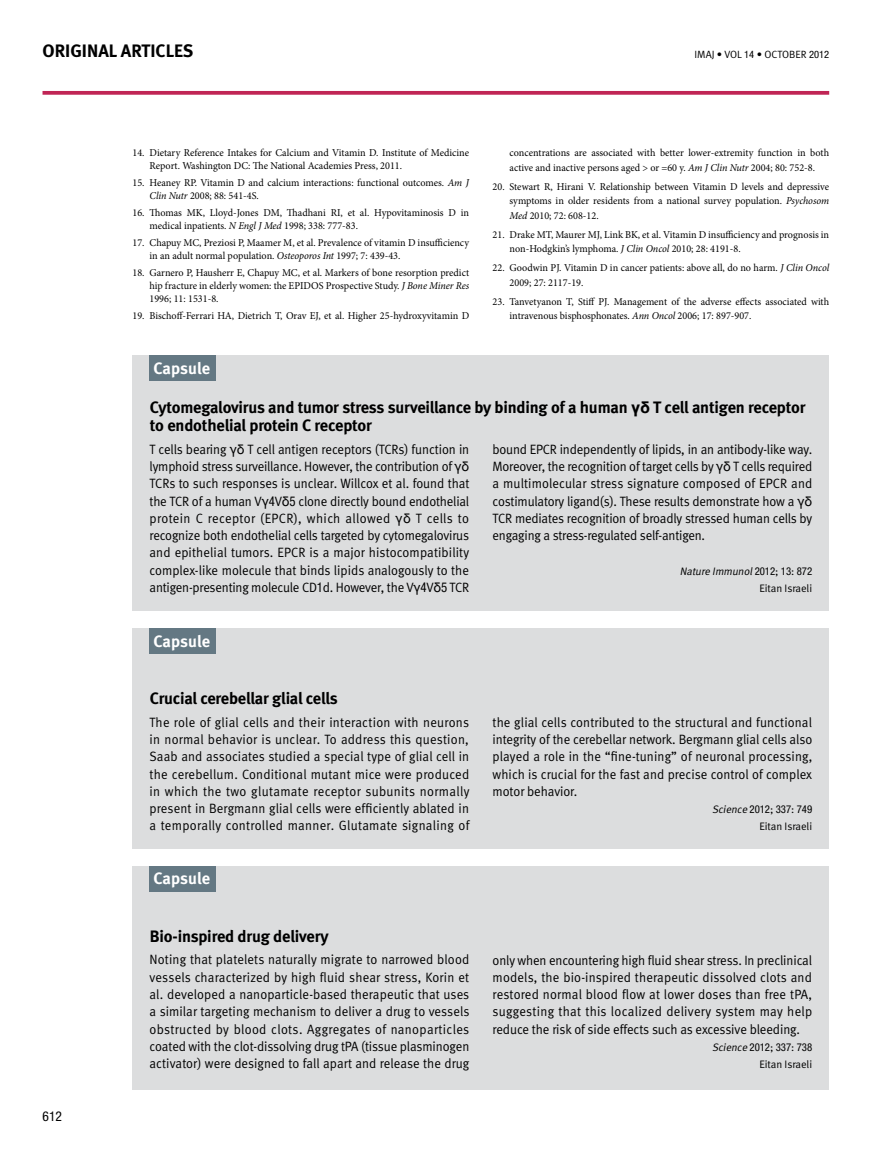
<style>
.page{position:relative;width:893px;height:1149px;background:#fff}
.page>*{position:absolute;margin:0;border:0;box-sizing:border-box;transform-origin:0 0}
.t1{font:700 18px "Meta";color:#000}
.t2{font:700 16.5px/18px "Meta";letter-spacing:-.01em;color:#000}
.t3{font:700 16.5px "Meta";color:#fff}
.t4{font:13.5px/17.2px "Meta Normal";letter-spacing:-.005em;color:#000;text-align:justify;scale:.95 1}
.t5{font:condensed 13.5px "Helvetica Neue";color:#000}
.t6{font:10.8px/17.2px "Meta Normal";letter-spacing:-.005em;color:#000;text-align:right}
.t7{font:condensed 10.8px "Helvetica Neue";letter-spacing:-.005em;color:#000}
.t8{font:10.5px/17.1px "Minion Pro";color:#000}
.t9{font:10.5px "Meta Normal";color:#000}
.s1{font-family:"Helvetica Neue";font-stretch:condensed;font-size:10.2px}
.s2{font-style:italic}
.s3{font-family:"Helvetica"}
.s4{font-family:"Helvetica Neue";font-stretch:condensed}
.s5{font-family:"Meta Normal";font-style:italic;font-stretch:normal}
.s6{font-family:"Meta Normal";font-stretch:normal}
</style>
<div class="page">
<svg style="left:43px;top:91px;width:786px;height:4px;background:#c43460"></svg>
<div style="left:133px;top:355px;width:696px;height:256px;background:#dcddde"></div>
<div style="left:150px;top:355px;width:66px;height:26px;background:#647883"></div>
<div style="left:133px;top:628px;width:696px;height:220px;background:#dcddde"></div>
<div style="left:150px;top:628px;width:66px;height:26px;background:#647883"></div>
<div style="left:133px;top:865px;width:696px;height:224px;background:#dcddde"></div>
<div style="left:150px;top:865px;width:66px;height:26px;background:#647883"></div>
<h1 class="t1" style="left:43px;top:40px;width:152px">Original Articles</h1>
<p class="t9" style="left:695px;top:48px;width:136px">IMAJ • VOL <span class="s1">14</span> • october <span class="s1">2012</span></p>
<p class="t8" style="left:150px;top:144px;width:321px">Dietary Reference Intakes for Calcium and Vitamin D. Institute of Medicine</p>
<p class="t8" style="left:133px;top:144px;width:14px">14.</p>
<p class="t8" style="left:150px;top:157px;width:321px">Report. Washington DC: The National Academies Press, 2011.<br>Heaney RP. Vitamin D and calcium interactions: functional outcomes. <span class="s2">Am J</span></p>
<p class="t8" style="left:133px;top:174px;width:14px">15.</p>
<p class="t8" style="left:150px;top:187px;width:111px"><span class="s2">Clin Nutr</span> 2008; 88: 541-4 .S</p>
<p class="t8" style="left:150px;top:204px;width:34px">Thomas</p>
<p class="t8" style="left:287px;top:204px;width:40px">Thadhani</p>
<p class="t8" style="left:210px;top:204px;width:50px">Lloyd-Jones</p>
<p class="t8" style="left:360px;top:204px;width:11px">al.</p>
<p class="t8" style="left:187px;top:204px;width:20px">MK,</p>
<p class="t8" style="left:263px;top:204px;width:20px">DM,</p>
<p class="t8" style="left:331px;top:204px;width:14px">RI,</p>
<p class="t8" style="left:374px;top:204px;width:71px">Hypovitaminosis</p>
<p class="t8" style="left:449px;top:204px;width:9px">D</p>
<p class="t8" style="left:133px;top:204px;width:14px">16.</p>
<p class="t8" style="left:461px;top:204px;width:10px">in</p>
<p class="t8" style="left:348px;top:204px;width:9px">et</p>
<p class="t8" style="left:150px;top:217px;width:321px">medical inpatients <span class="s2">N</span>. <span class="s2">Engl J Med</span> 1998; 338: 777-83.<br>Chapuy MC, Preziosi ,P Maamer M, et al. Prevalence of vitamin D insufficiency</p>
<p class="t8" style="left:133px;top:234px;width:14px">17.</p>
<p class="t8" style="left:150px;top:247px;width:321px">in an adult normal population. <span class="s2">Osteoporos Int</span> 1997; 7: 439-43.<br>Garnero ,P Hausherr ,E Chapuy MC, et al. Markers of bone resorption predict</p>
<p class="t8" style="left:133px;top:264px;width:14px">18.</p>
<p class="t8" style="left:150px;top:279px;width:321px;line-height:12.9px">hip fracture in elderly women: the EPIDOS Prospective Study <span class="s2">J</span>. <span class="s2">Bone Miner Res<br></span>1996; 11: 1531-8.</p>
<p class="t8" style="left:150px;top:307px;width:321px">Bischoff-Ferrari HA, Dietrich ,T Orav EJ, et al. Higher 25-hydroxyvitamin D</p>
<p class="t8" style="left:133px;top:307px;width:14px">19.</p>
<p class="t8" style="left:510px;top:146px;width:321px;line-height:14.5px">concentrations are associated with better lower-extremity function in both active and inactive persons aged &gt; or =60 .y <span class="s2">Am J Clin Nutr</span> 2004; 80: 752-8.</p>
<p class="t8" style="left:510px;top:178px;width:321px">Stewart R, Hirani .V Relationship between Vitamin D levels and depressive</p>
<p class="t8" style="left:493px;top:178px;width:14px">20.</p>
<p class="t8" style="left:510px;top:194px;width:321px;line-height:14.5px">symptoms in older residents from a national survey population. <span class="s2">Psychosom<br>Med</span> 2010; 72: 608-12.</p>
<p class="t8" style="left:510px;top:226px;width:321px">Drake MT, Maurer MJ, Link BK, et al. Vitamin D insufficiency and prognosis in</p>
<p class="t8" style="left:493px;top:226px;width:14px">21.</p>
<p class="t8" style="left:510px;top:239px;width:321px;line-height:18.9px">non-Hodgkins’ lymphoma <span class="s2">J</span>. <span class="s2">Clin Oncol</span> 2010; 28: 4191-8.<br>Goodwin PJ. Vitamin D in cancer patients: above all, do no harm <span class="s2">J</span>. <span class="s2">Clin Oncol</span></p>
<p class="t8" style="left:493px;top:259px;width:14px">22.</p>
<p class="t8" style="left:510px;top:273px;width:321px;line-height:18.9px">2009; 27: 2117-19.<br>Tanvetyanon ,T Stiff PJ. Management of the adverse effects associated with</p>
<p class="t8" style="left:493px;top:292px;width:14px">23.</p>
<p class="t8" style="left:510px;top:307px;width:243px">intravenous bisphosphonates. <span class="s2">Ann Oncol</span> 2006; 17: 897-907.</p>
<p class="t3" style="left:154px;top:358px;width:58px">Capsule</p>
<p class="t2" style="left:150px;top:398px;width:657px">Cytomegalovirus and tumor stress surveillance by binding of a human <span class="s3">γδ</span> T cell antigen receptor to endothelial protein C receptor</p>
<p class="t4" style="left:150px;top:440px;width:338px">T cells bearing <span class="s3">γδ</span> T cell antigen receptors (TCRs) function in lymphoid stress surveillance. However, the contribution of <span class="s3">γδ </span>TCRs to such responses is unclear. Willcox et al. found that the TCR of a human V<span class="s3">γ</span><span class="s4">4</span>V<span class="s3">δ</span><span class="s4">5</span> clone directly bound endothelial protein C receptor (EPCR ,) which allowed <span class="s3">γδ</span> T cells to recognize both endothelial cells targeted by cytomegalovirus and epithelial tumors. EPCR is a major histocompatibility complex-like molecule that binds lipids analogously to the antigen-presenting molecule CD .d<span class="s4">1</span> However, the V<span class="s3">γ</span><span class="s4">4</span>V<span class="s3">δ</span><span class="s4">5</span> TCR</p>
<p class="t4" style="left:493px;top:440px;width:338px">bound EPCR independently of lipids in, an antibody-like way.<br>Moreover, the recognition of target cells by <span class="s3">γδ</span> T cells required a multimolecular stress signature composed of EPCR and costimulatory ligand . )s( These results demonstrate how a <span class="s3">γδ </span>TCR mediates recognition of broadly stressed human cells by engaging a stress-regulated self-antigen.</p>
<p class="t6" style="left:680px;top:562px;width:134px"><span class="s2">Nature Immunol</span> <span class="s4">201 2</span> ; <span class="s4">1 3</span> : <span class="s4">872<br></span>Eitan Israeli</p>
<p class="t3" style="left:154px;top:631px;width:58px">Capsule</p>
<p class="t2" style="left:150px;top:689px;width:189px">Crucial cerebellar glial cells</p>
<p class="t4" style="left:150px;top:713px;width:338px">The role of glial cells and their interaction with neurons in normal behavior is unclear. To address this question, Saab and associates studied a special type of glial cell in the cerebellum. Conditional mutant mice were produced in which the two glutamate receptor subunits normally present in Bergmann glial cells were efficiently ablated in a temporally controlled manner. Glutamate signaling of</p>
<p class="t4" style="left:493px;top:713px;width:338px">the glial cells contributed to the structural and functional integrity of the cerebellar network. Bergmann glial cells also played a role in the “fine-tuning” of neuronal processing, which is crucial for the fast and precise control of complex motor behavior.</p>
<p class="t7" style="left:712px;top:802px;width:102px"><span class="s5">Science</span>2012<span class="s6">;</span> 337<span class="s6">:</span> 749</p>
<p class="t6" style="left:759px;top:817px;width:54px">Eitan Israeli</p>
<p class="t3" style="left:154px;top:868px;width:58px">Capsule</p>
<p class="t2" style="left:150px;top:926px;width:180px">Bio-inspired drug delivery</p>
<p class="t5" style="left:43px;top:1108px;width:21px">612</p>
<p class="t4" style="left:150px;top:950px;width:338px">Noting that platelets naturally migrate to narrowed blood vessels characterized by high fluid shear stress, Korin et al. developed a nanoparticle-based therapeutic that uses a similar targeting mechanism to deliver a drug to vessels obstructed by blood clots. Aggregates of nanoparticles coated with the clot-dissolving drug tPA (tissue plasminogen activator) were designed to fall apart and release the drug</p>
<p class="t4" style="left:493px;top:950px;width:338px">only when encountering high fluid shear stress In. preclinical models, the bio-inspired therapeutic dissolved clots and restored normal blood flow at lower doses than free tPA, suggesting that this localized delivery system may help reduce the risk of side effects such as excessive bleeding.</p>
<p class="t7" style="left:712px;top:1040px;width:102px"><span class="s5">Science</span>2012<span class="s6">;</span> 337<span class="s6">:</span> 738</p>
<p class="t6" style="left:759px;top:1055px;width:54px">Eitan Israeli</p>
</div>
